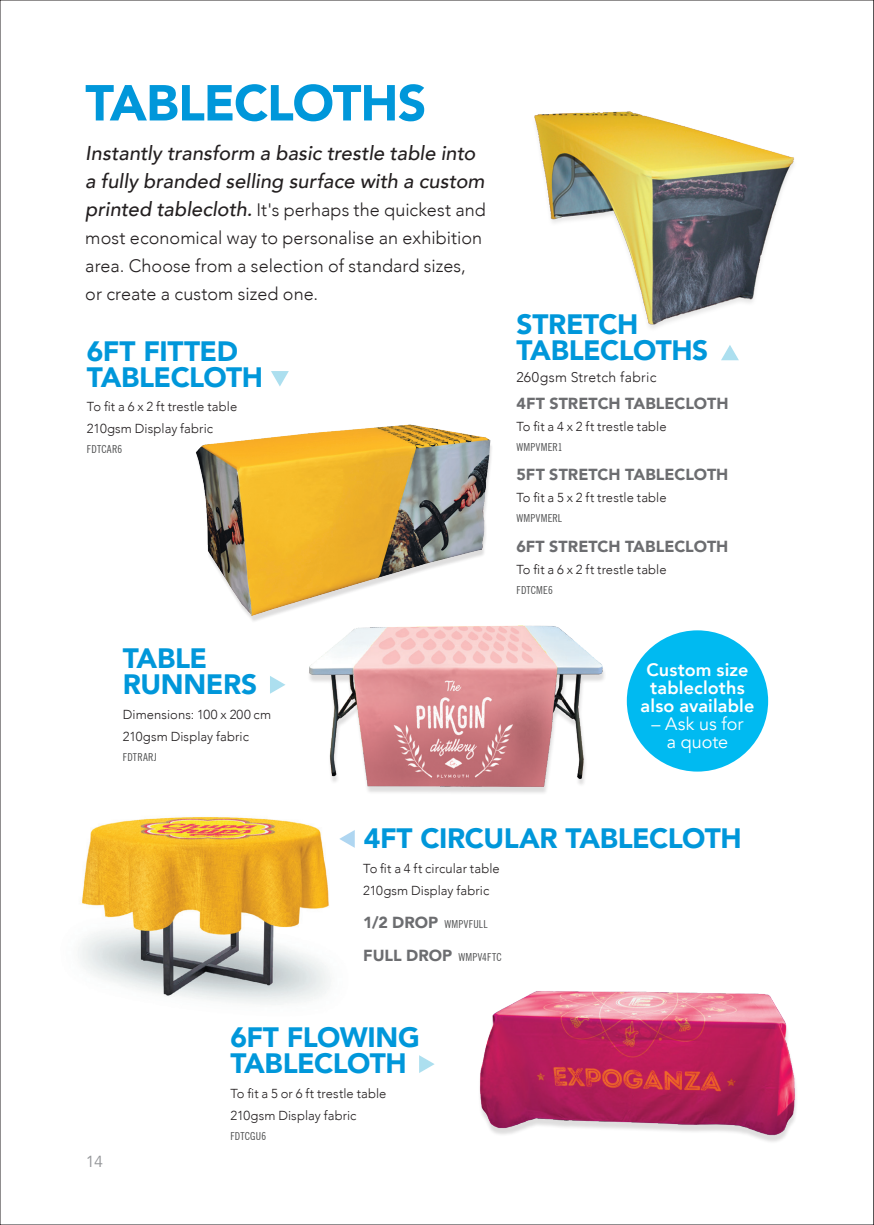
<style>
.page{position:relative;width:874px;height:1225px;background:#fff}
.page>*{position:absolute;margin:0;border:0;box-sizing:border-box;transform-origin:0 0}
.Fabric_Page_Headings_WL{font:900 50px "Avenir";letter-spacing:-.025em;color:#0097da}
.Fabric_Product_Headings_WL{font:900 28px/26px "Avenir";letter-spacing:-.015em;color:#0097da}
.MQS_Body_Text{font:italic 500 20px/28px "Avenir";color:#231f20}
.MQS_Body_Text-2{font:300 18px/28px "Avenir";letter-spacing:.005em;color:#231f20}
.MQS_Body_Text-3{font:800 18px/18px "Avenir";letter-spacing:.005em;color:#fff;text-align:center}
.MQS_Body_Text-4{font:18px/18px "Avenir";color:#fff;text-align:center}
.Fabric_Descriptions_WL{font:900 16px "Avenir";color:#6c6d70}
.t1{font:16px "Avenir";color:#939598}
.Fabric_Product_Headings_WL-2{font:300 14px "Avenir";letter-spacing:.025em;color:#231f20}
.Fabric_Descriptions_WL-2{font:300 13px/22px "Avenir";letter-spacing:.005em;color:#231f20}
.Fabric_Descriptions_WL-3{font:condensed 11px "News Gothic BT";letter-spacing:.025em;color:#4b4c4d}
.s1{font-weight:500;font-style:italic;font-size:20px}
.s2{font-family:"Avenir";font-weight:900;font-stretch:normal;font-size:16px;color:#6c6d70}
.s3{font-family:"News Gothic BT";font-weight:400;font-stretch:condensed;font-size:11px;color:#4b4c4d}
</style>
<div class="page">
<img style="left:78px;top:817px;width:277px;height:188px">
<svg style="left:270px;top:676px;width:15px;height:17px"></svg>
<svg style="left:271px;top:371px;width:18px;height:15px"></svg>
<svg style="left:721px;top:345px;width:17px;height:15px"></svg>
<svg style="left:419px;top:1055px;width:15px;height:18px"></svg>
<div style="left:626px;top:630px;width:141px;height:141px;background:#00baf1;border-radius:50%"></div>
<img style="left:309px;top:625px;width:295px;height:167px">
<img style="left:479px;top:991px;width:317px;height:147px">
<img style="left:196px;top:424px;width:296px;height:191px">
<img style="left:534px;top:111px;width:260px;height:217px">
<svg style="left:339px;top:830px;width:15px;height:18px"></svg>
<svg style="left:873px;top:0;width:1px;height:1225px"></svg>
<p class="Fabric_Page_Headings_WL" style="left:85px;top:60px;width:342px">TABLECLOTHS</p>
<p class="MQS_Body_Text" style="left:85px;top:139px;width:400px">Instantly transform a basic trestle table into a fully branded selling surface with a custom</p>
<p class="MQS_Body_Text-2" style="left:85px;top:196px;width:402px"><span class="s1">printed tablecloth.</span> It's perhaps the quickest and most economical way to personalise an exhibition area. Choose from a selection of standard sizes, or create a custom sized one.</p>
<p class="Fabric_Product_Headings_WL" style="left:87px;top:337px;width:178px">6FT FITTED<br>TABLECLOTH</p>
<p class="Fabric_Descriptions_WL-2" style="left:87px;top:396px;width:152px">To fit a 6 x 2 ft trestle table<br>210gsm Display fabric</p>
<p class="Fabric_Descriptions_WL-3" style="left:87px;top:443px;width:37px">FDTCAR6</p>
<p class="Fabric_Product_Headings_WL" style="left:123px;top:644px;width:136px">TABLE<br>RUNNERS</p>
<p class="Fabric_Descriptions_WL-2" style="left:123px;top:703px;width:150px">Dimensions: 100 x 200 cm<br>210gsm Display fabric</p>
<p class="Fabric_Descriptions_WL-3" style="left:123px;top:750px;width:36px">FDTRARJ</p>
<p class="Fabric_Product_Headings_WL" style="left:516px;top:311px;width:193px">STRETCH<br>TABLECLOTHS</p>
<p class="Fabric_Product_Headings_WL-2" style="left:516px;top:369px;width:142px">260gsm Stretch fabric</p>
<p class="Fabric_Descriptions_WL" style="left:516px;top:389px;width:213px">4FT STRETCH TABLECLOTH</p>
<p class="Fabric_Descriptions_WL-2" style="left:516px;top:415px;width:152px">To fit a 4 x 2 ft trestle table</p>
<p class="Fabric_Descriptions_WL-3" style="left:516px;top:440px;width:47px">WMPVMER1</p>
<p class="Fabric_Descriptions_WL" style="left:516px;top:461px;width:213px">5FT STRETCH TABLECLOTH</p>
<p class="Fabric_Descriptions_WL-2" style="left:516px;top:487px;width:152px">To fit a 5 x 2 ft trestle table</p>
<p class="Fabric_Descriptions_WL-3" style="left:516px;top:511px;width:47px">WMPVMERL</p>
<p class="Fabric_Descriptions_WL" style="left:516px;top:532px;width:213px">6FT STRETCH TABLECLOTH</p>
<p class="Fabric_Descriptions_WL-2" style="left:516px;top:558px;width:152px">To fit a 6 x 2 ft trestle table</p>
<p class="Fabric_Descriptions_WL-3" style="left:516px;top:583px;width:38px">FDTCME6</p>
<p class="MQS_Body_Text-3" style="left:640px;top:660px;width:115px">Custom size tablecloths also available</p>
<p class="MQS_Body_Text-4" style="left:651px;top:715px;width:93px">– Ask us for a quote</p>
<p class="Fabric_Product_Headings_WL" style="left:363px;top:824px;width:379px">4FT CIRCULAR TABLECLOTH</p>
<p class="Fabric_Descriptions_WL-2" style="left:363px;top:857px;width:138px">To fit a 4 ft circular table<br>210gsm Display fabric</p>
<p class="Fabric_Descriptions_WL-3" style="left:363px;top:917px;width:126px"><span class="s2">1/2 DROP</span> WMPVFULL</p>
<p class="Fabric_Descriptions_WL" style="left:363px;top:942px;width:140px">FULL DROP <span class="s3">WMPV4FTC</span></p>
<p class="t1" style="left:85px;top:1151px;width:19px">14</p>
<p class="Fabric_Product_Headings_WL" style="left:230px;top:1023px;width:191px">6FT FLOWING<br>TABLECLOTH</p>
<p class="Fabric_Descriptions_WL-2" style="left:230px;top:1082px;width:157px">To fit a 5 or 6 ft trestle table<br>210gsm Display fabric</p>
<p class="Fabric_Descriptions_WL-3" style="left:230px;top:1129px;width:37px">FDTCGU6</p>
</div>
